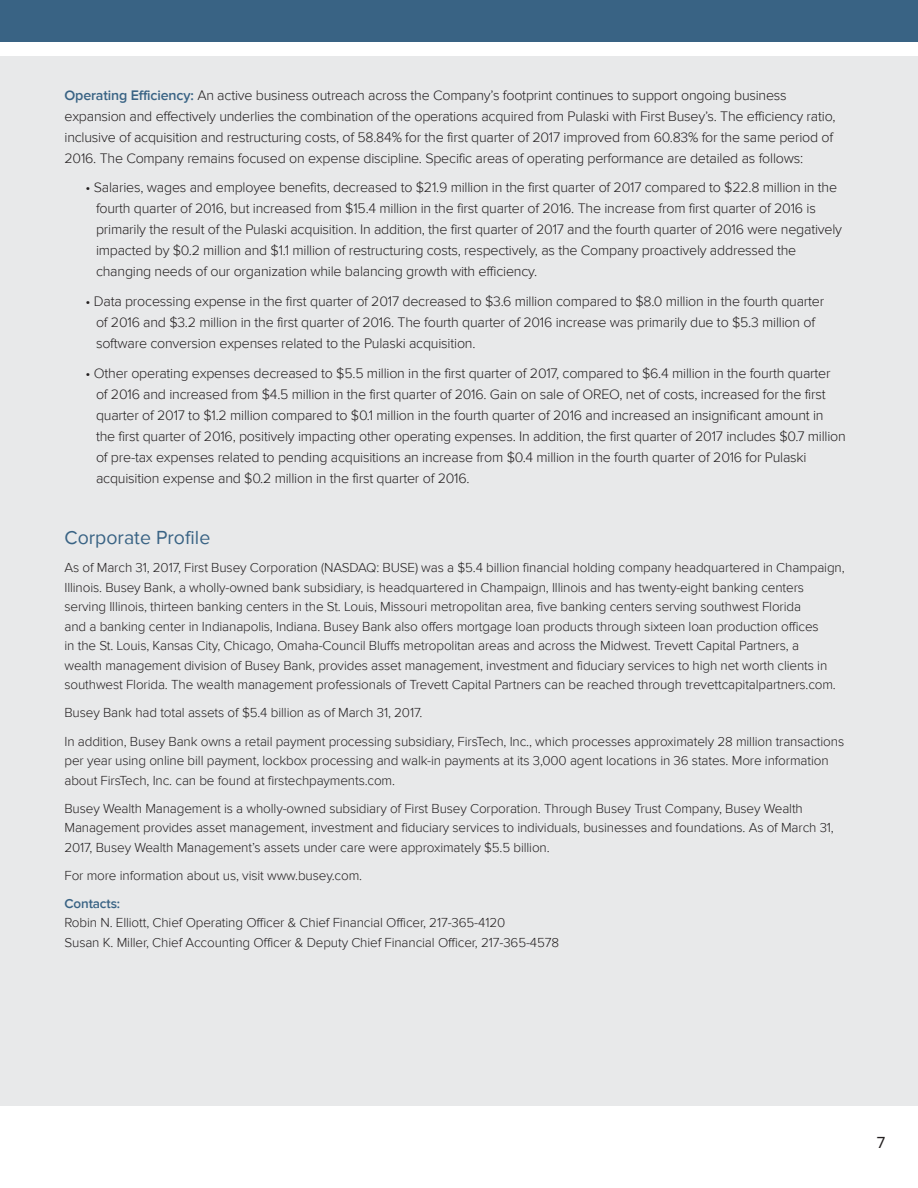
<style>
.page{position:relative;width:918px;height:1188px;background:#fff}
.page>*{position:absolute;margin:0;border:0;box-sizing:border-box;transform-origin:0 0}
.t1{font:19.5px "Proxima Nova";color:#396384}
.t2{font:16.5px "Proxima Nova";color:#231f20}
.t3{font:300 14.25px/21px "Proxima Nova";letter-spacing:-.015em;color:#231f20}
.t4{font:300 13.5px/19.5px "Proxima Nova";letter-spacing:-.01em;color:#231f20}
.t5{font:600 13.5px "Proxima Nova";letter-spacing:-.01em;color:#396384}
.s1{font-weight:600;color:#396384}
</style>
<div class="page">
<div style="left:0;top:0;width:918px;height:42px;background:#396384"></div>
<div style="left:0;top:56px;width:918px;height:1050px;background:#e8e9ea"></div>
<p class="t3" style="left:64px;top:85px;width:773px"><span class="s1">Operating Efficiency:</span> An active business outreach across the Company’s footprint continues to support ongoing business expansion and effectively underlies the combination of the operations acquired from Pulaski with First Busey’s. The efficiency ratio, inclusive of acquisition and restructuring costs, of 58.84% for the first quarter of 2017 improved from 60.83% for the same period of 2016. The Company remains focused on expense discipline. Specific areas of operating performance are detailed as follows:</p>
<p class="t3" style="left:96px;top:177px;width:748px;text-indent:-11px">• Salaries, wages and employee benefits, decreased to $21.9 million in the first quarter of 2017 compared to $22.8 million in the fourth quarter of 2016, but increased from $15.4 million in the first quarter of 2016. The increase from first quarter of 2016 is primarily the result of the Pulaski acquisition. In addition, the first quarter of 2017 and the fourth quarter of 2016 were negatively impacted by $0.2 million and $1.1 million of restructuring costs, respectively, as the Company proactively addressed the changing needs of our organization while balancing growth with efficiency.</p>
<p class="t3" style="left:96px;top:291px;width:730px;text-indent:-11px">• Data processing expense in the first quarter of 2017 decreased to $3.6 million compared to $8.0 million in the fourth quarter of 2016 and $3.2 million in the first quarter of 2016. The fourth quarter of 2016 increase was primarily due to $5.3 million of software conversion expenses related to the Pulaski acquisition.</p>
<p class="t3" style="left:96px;top:362px;width:751px;text-indent:-11px">• Other operating expenses decreased to $5.5 million in the first quarter of 2017, compared to $6.4 million in the fourth quarter of 2016 and increased from $4.5 million in the first quarter of 2016. Gain on sale of OREO, net of costs, increased for the first quarter of 2017 to $1.2 million compared to $0.1 million in the fourth quarter of 2016 and increased an insignificant amount in the first quarter of 2016, positively impacting other operating expenses. In addition, the first quarter of 2017 includes $0.7 million of pre-tax expenses related to pending acquisitions an increase from $0.4 million in the fourth quarter of 2016 for Pulaski acquisition expense and $0.2 million in the first quarter of 2016.</p>
<h1 class="t1" style="left:64px;top:526px;width:147px">Corporate Profile</h1>
<p class="t4" style="left:64px;top:558px;width:782px">As of March 31, 2017, First Busey Corporation (NASDAQ: BUSE) was a $5.4 billion financial holding company headquartered in Champaign, Illinois. Busey Bank, a wholly-owned bank subsidiary, is headquartered in Champaign, Illinois and has twenty-eight banking centers serving Illinois, thirteen banking centers in the St. Louis, Missouri metropolitan area, five banking centers serving southwest Florida<br>and a banking center in Indianapolis, Indiana. Busey Bank also offers mortgage loan products through sixteen loan production offices<br>in the St. Louis, Kansas City, Chicago, Omaha-Council Bluffs metropolitan areas and across the Midwest. Trevett Capital Partners, a<br>wealth management division of Busey Bank, provides asset management, investment and fiduciary services to high net worth clients in southwest Florida. The wealth management professionals of Trevett Capital Partners can be reached through trevettcapitalpartners.com.</p>
<p class="t4" style="left:64px;top:699px;width:781px;line-height:28.2px">Busey Bank had total assets of $5.4 billion as of March 31, 2017.<br>In addition, Busey Bank owns a retail payment processing subsidiary, FirsTech, Inc., which processes approximately 28 million transactions</p>
<p class="t4" style="left:64px;top:751px;width:766px">per year using online bill payment, lockbox processing and walk-in payments at its 3,000 agent locations in 36 states. More information about FirsTech, Inc. can be found at firstechpayments.com.</p>
<p class="t4" style="left:64px;top:799px;width:771px">Busey Wealth Management is a wholly-owned subsidiary of First Busey Corporation. Through Busey Trust Company, Busey Wealth<br>Management provides asset management, investment and fiduciary services to individuals, businesses and foundations. As of March 31,<br>2017, Busey Wealth Management’s assets under care were approximately $5.5 billion.</p>
<p class="t4" style="left:64px;top:866px;width:299px">For more information about us, visit www.busey.com.</p>
<p class="t5" style="left:64px;top:896px;width:57px">Contacts:</p>
<p class="t4" style="left:64px;top:913px;width:496px">Robin N. Elliott, Chief Operating Officer &amp; Chief Financial Officer, 217-365-4120<br>Susan K. Miller, Chief Accounting Officer &amp; Deputy Chief Financial Officer, 217-365-4578</p>
<p class="t2" style="left:877px;top:1133px;width:10px">7</p>
</div>
